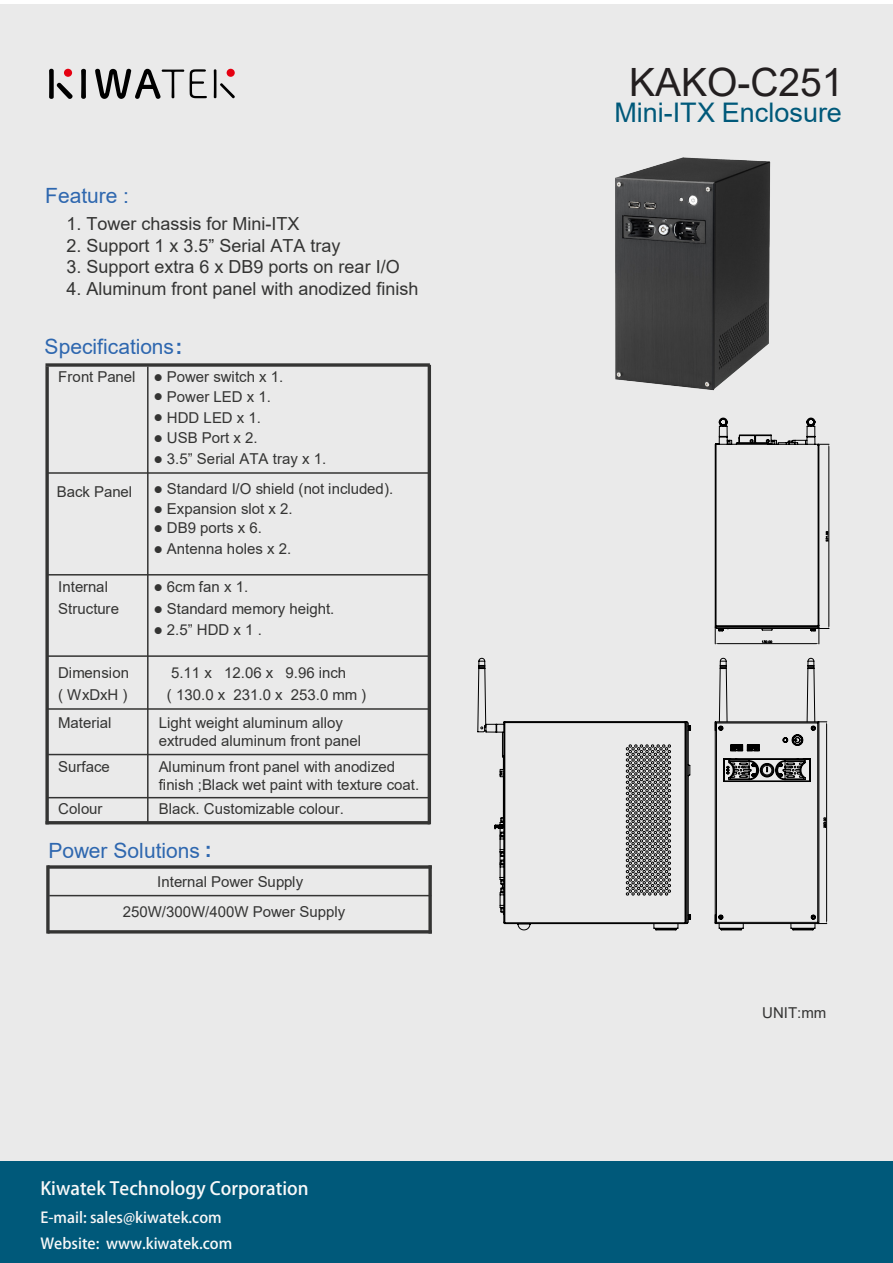
<style>
.page{position:relative;width:893px;height:1263px;background:#fff}
.page>*{position:absolute;margin:0;border:0;box-sizing:border-box;transform-origin:0 0}
.t1{font:39px "Arial";color:#231f20}
.t2{font:27px "Arial";color:#00597a}
.t3{font:21px "Arial";color:#2e67af}
.t4{font:18px "Arial";color:#343433}
.t5{font:700 18px "Adobe Fan Heiti Std";color:#f9f9f9}
.t6{font:15px/18px "Arial";color:#343433}
.t7{font:700 15px "Adobe Fan Heiti Std";color:#f9f7f7}
.t8{font:700 15px "Adobe Fan Heiti Std";color:#f9f9f9}
.t9{font:12px "Wingdings";color:#343433}
.s1{font-weight:700}
</style>
<div class="page">
<div style="left:0;top:4px;width:893px;height:1259px;background:#eaeaea"></div>
<div style="left:0;top:1161px;width:893px;height:102px;background:#00597a"></div>
<svg style="left:49px;top:69px;width:24px;height:30px"></svg>
<svg style="left:81px;top:69px;width:5px;height:30px"></svg>
<svg style="left:95px;top:69px;width:89px;height:30px"></svg>
<svg style="left:190px;top:69px;width:17px;height:29px"></svg>
<svg style="left:214px;top:69px;width:21px;height:29px"></svg>
<div style="left:64px;top:69px;width:8px;height:8px;background:#e50011;border-radius:50%"></div>
<div style="left:227px;top:69px;width:8px;height:8px;background:#e50011;border-radius:50%"></div>
<svg style="left:714px;top:443px;width:116px;height:488px"></svg>
<svg style="left:477px;top:657px;width:214px;height:274px"></svg>
<svg style="left:625px;top:744px;width:46px;height:152px"></svg>
<hr style="left:47px;top:472px;width:382px;height:2px;background:#343433">
<hr style="left:47px;top:574px;width:382px;height:1px;background:#343433">
<hr style="left:47px;top:655px;width:381px;height:2px;background:#343433">
<hr style="left:47px;top:708px;width:382px;height:2px;background:#343433">
<hr style="left:47px;top:754px;width:382px;height:1px;background:#343433">
<hr style="left:47px;top:797px;width:382px;height:1px;background:#343433">
<svg style="left:45px;top:368px;width:4px;height:455px;background:#4f4f4f"></svg>
<hr style="left:147px;top:367px;width:2px;height:456px;background:#343433">
<svg style="left:47px;top:363px;width:381px;height:4px;background:#4f4f4e"></svg>
<hr style="left:47px;top:821px;width:381px;height:3px;background:#343433">
<hr style="left:428px;top:366px;width:3px;height:457px;background:#343433">
<hr style="left:49px;top:895px;width:382px;height:1px;background:#343433">
<svg style="left:49px;top:865px;width:381px;height:4px;background:#4f4f4f"></svg>
<svg style="left:428px;top:867px;width:4px;height:65px"></svg>
<svg style="left:46px;top:867px;width:4px;height:65px"></svg>
<hr style="left:49px;top:930px;width:381px;height:3px;background:#343433">
<img style="left:615px;top:157px;width:187px;height:286px">
<h3 class="t3" style="left:45px;top:182px;width:85px">Feature :</h3>
<p class="t4" style="left:67px;top:211px;width:234px">1. Tower chassis for Mini-ITX</p>
<p class="t4" style="left:67px;top:233px;width:276px">2. Support 1 x 3.5” Serial ATA tray</p>
<p class="t4" style="left:67px;top:255px;width:335px">3. Support extra 6 x DB9 ports on rear I/O</p>
<p class="t4" style="left:67px;top:276px;width:354px">4. Aluminum front panel with anodized finish</p>
<h3 class="t3" style="left:45px;top:332px;width:139px">Specifications<span class="s1">:</span></h3>
<p class="t6" style="left:58px;top:367px;width:79px">Front Panel</p>
<p class="t6" style="left:154px;top:367px;width:131px">● Power switch x 1.</p>
<p class="t6" style="left:167px;top:388px;width:106px">Power LED x 1.</p>
<p class="t9" style="left:154px;top:390px;width:10px">●</p>
<p class="t6" style="left:154px;top:409px;width:109px">● HDD LED x 1.</p>
<p class="t6" style="left:154px;top:428px;width:106px">● USB Port x 2.</p>
<p class="t6" style="left:154px;top:449px;width:174px">● 3.5” Serial ATA tray x 1.</p>
<p class="t6" style="left:57px;top:482px;width:77px">Back Panel</p>
<p class="t6" style="left:167px;top:479px;width:228px;line-height:19.4px">Standard I/O shield (not included).<br>Expansion slot x 2.</p>
<p class="t6" style="left:154px;top:519px;width:110px">● DB9 ports x 6.</p>
<p class="t6" style="left:154px;top:539px;width:139px">● Antenna holes x 2.</p>
<p class="t6" style="left:58px;top:576px;width:62px;line-height:21.3px">Internal<br>Structure</p>
<p class="t6" style="left:154px;top:578px;width:96px">● 6cm fan x 1.</p>
<p class="t6" style="left:154px;top:599px;width:182px">● Standard memory height.</p>
<p class="t6" style="left:154px;top:621px;width:110px">● 2.5” HDD x 1 .</p>
<p class="t6" style="left:58px;top:662px;width:72px;line-height:21.6px">Dimension ( WxDxH )</p>
<p class="t6" style="left:167px;top:662px;width:201px;line-height:21.6px">5.11 x 12.06 x 9.96 inch<br>( 130.0 x 231.0 x 253.0 mm )</p>
<p class="t6" style="left:58px;top:713px;width:55px">Material</p>
<p class="t6" style="left:159px;top:713px;width:204px">Light weight aluminum alloy extruded aluminum front panel</p>
<p class="t6" style="left:58px;top:758px;width:53px">Surface</p>
<p class="t6" style="left:159px;top:758px;width:262px">Aluminum front panel with anodized finish ;Black wet paint with texture coat.</p>
<p class="t6" style="left:58px;top:800px;width:46px">Colour</p>
<p class="t6" style="left:159px;top:800px;width:187px">Black. Customizable colour.</p>
<h3 class="t3" style="left:49px;top:836px;width:165px">Power Solutions <span class="s1">:</span></h3>
<p class="t6" style="left:157px;top:873px;width:147px">Internal Power Supply</p>
<p class="t6" style="left:123px;top:903px;width:224px">250W/300W/400W Power Supply</p>
<p class="t5" style="left:40px;top:1177px;width:270px">Kiwatek Technology Corporation</p>
<p class="t8" style="left:40px;top:1234px;width:193px">Website: www.kiwatek.com</p>
<p class="t7" style="left:40px;top:1209px;width:183px">E-mail: sales@kiwatek.com</p>
<h1 class="t1" style="left:629px;top:55px;width:216px">KAKO-C251</h1>
<h2 class="t2" style="left:614px;top:94px;width:229px">Mini-ITX Enclosure</h2>
<p class="t6" style="left:762px;top:1003px;width:66px">UNIT:mm</p>
</div>
